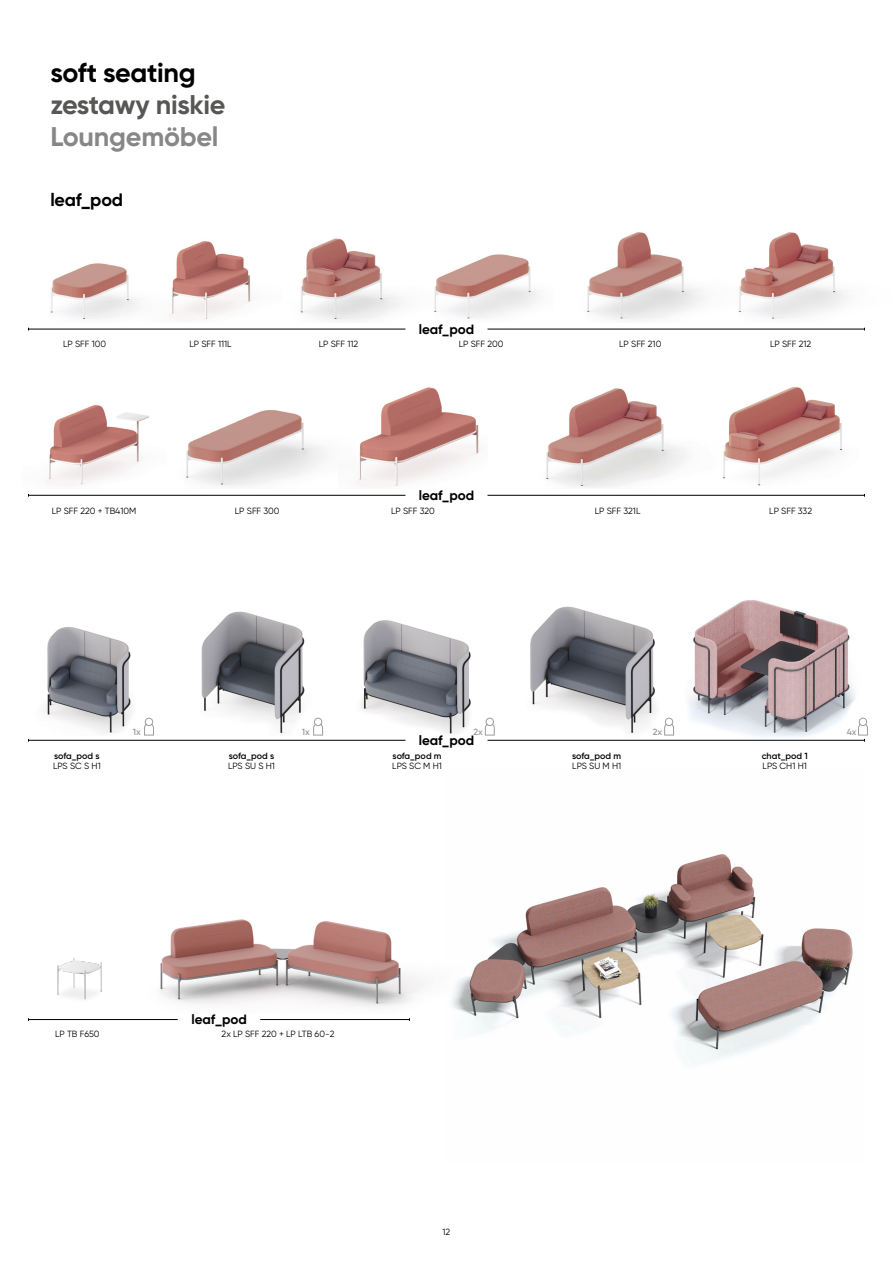
<style>
.page{position:relative;width:893px;height:1263px;background:#fff}
.page>*{position:absolute;margin:0;border:0;box-sizing:border-box;transform-origin:0 0}
.t1{font:700 27px "Gilroy";letter-spacing:-.015em;color:#575756}
.t2{font:700 27px "Gilroy";letter-spacing:-.015em;color:#000}
.t3{font:700 27px "Gilroy";letter-spacing:-.01em;color:#878787}
.t4{font:700 18px "Gilroy";letter-spacing:-.01em;color:#000}
.t5{font:700 13.5px "Gilroy";color:#000}
.t6{font:9px "Gilroy";color:#000}
.t7{font:600 9px "Gilroy";letter-spacing:-.005em;color:#000}
.t8{font:600 9px "Gilroy";color:#9d9d9c}
</style>
<div class="page">
<hr style="left:28px;top:740px;width:377px;height:1px;background:#000">
<hr style="left:28px;top:329px;width:377px;height:1px;background:#000">
<img style="left:50px;top:263px;width:68px;height:56px">
<img style="left:118px;top:238px;width:283px;height:83px">
<img style="left:757px;top:232px;width:90px;height:87px">
<img style="left:587px;top:232px;width:170px;height:88px">
<hr style="left:487px;top:329px;width:377px;height:1px;background:#000">
<hr style="left:487px;top:740px;width:377px;height:1px;background:#000">
<hr style="left:28px;top:1019px;width:150px;height:1px;background:#000">
<hr style="left:28px;top:495px;width:377px;height:1px;background:#000">
<hr style="left:487px;top:495px;width:377px;height:1px;background:#000">
<img style="left:722px;top:386px;width:121px;height:100px">
<img style="left:186px;top:410px;width:139px;height:76px">
<img style="left:354px;top:387px;width:126px;height:100px">
<img style="left:47px;top:404px;width:102px;height:82px">
<img style="left:434px;top:254px;width:104px;height:65px">
<img style="left:546px;top:388px;width:141px;height:100px">
<img style="left:160px;top:919px;width:264px;height:88px">
<img style="left:57px;top:958px;width:45px;height:42px">
<hr style="left:260px;top:1019px;width:149px;height:1px;background:#000">
<img style="left:452px;top:854px;width:401px;height:211px">
<img style="left:360px;top:620px;width:111px;height:114px">
<img style="left:519px;top:606px;width:144px;height:135px">
<img style="left:45px;top:627px;width:87px;height:106px">
<img style="left:201px;top:611px;width:104px;height:122px">
<img style="left:670px;top:600px;width:188px;height:141px">
<svg style="left:484px;top:717px;width:11px;height:19px"></svg>
<svg style="left:144px;top:717px;width:10px;height:19px"></svg>
<svg style="left:313px;top:717px;width:10px;height:19px"></svg>
<svg style="left:664px;top:717px;width:10px;height:19px"></svg>
<svg style="left:858px;top:717px;width:10px;height:25px"></svg>
<h1 class="t2" style="left:50px;top:55px;width:147px">soft seating</h1>
<h1 class="t1" style="left:50px;top:88px;width:177px">zestawy niskie</h1>
<h1 class="t3" style="left:50px;top:120px;width:170px">Loungemöbel</h1>
<h2 class="t4" style="left:50px;top:189px;width:74px">leaf_pod</h2>
<p class="t6" style="left:63px;top:339px;width:45px">LP SFF 100</p>
<h3 class="t5" style="left:419px;top:320px;width:57px">leaf_pod</h3>
<p class="t6" style="left:189px;top:339px;width:44px">LP SFF 111L</p>
<p class="t6" style="left:319px;top:339px;width:41px">LP SFF 112</p>
<p class="t6" style="left:459px;top:339px;width:46px">LP SFF 200</p>
<p class="t6" style="left:619px;top:339px;width:44px">LP SFF 210</p>
<p class="t6" style="left:770px;top:339px;width:43px">LP SFF 212</p>
<h3 class="t5" style="left:419px;top:487px;width:57px">leaf_pod</h3>
<p class="t6" style="left:52px;top:505px;width:86px">LP SFF 220 + TB410M</p>
<p class="t6" style="left:235px;top:505px;width:46px">LP SFF 300</p>
<p class="t6" style="left:391px;top:505px;width:45px">LP SFF 320</p>
<p class="t6" style="left:595px;top:505px;width:47px">LP SFF 321L</p>
<p class="t6" style="left:769px;top:505px;width:44px">LP SFF 332</p>
<p class="t7" style="left:54px;top:750px;width:47px">sofa_pod s</p>
<p class="t6" style="left:53px;top:761px;width:49px">LPS SC S H1</p>
<p class="t8" style="left:133px;top:726px;width:10px">1x</p>
<p class="t8" style="left:302px;top:726px;width:10px">1x</p>
<p class="t8" style="left:474px;top:726px;width:11px">2x</p>
<p class="t8" style="left:653px;top:726px;width:11px">2x</p>
<p class="t8" style="left:847px;top:726px;width:11px">4x</p>
<h3 class="t5" style="left:419px;top:732px;width:57px">leaf_pod</h3>
<p class="t7" style="left:229px;top:750px;width:47px">sofa_pod s</p>
<p class="t6" style="left:228px;top:761px;width:48px">LPS SU S H1</p>
<p class="t7" style="left:393px;top:750px;width:50px">sofa_pod m</p>
<p class="t6" style="left:392px;top:761px;width:51px">LPS SC M H1</p>
<p class="t7" style="left:572px;top:750px;width:50px">sofa_pod m</p>
<p class="t6" style="left:572px;top:761px;width:50px">LPS SU M H1</p>
<p class="t7" style="left:762px;top:750px;width:47px">chat_pod 1</p>
<p class="t6" style="left:763px;top:761px;width:46px">LPS CH1 H1</p>
<h3 class="t5" style="left:191px;top:1011px;width:57px">leaf_pod</h3>
<p class="t6" style="left:55px;top:1028px;width:46px">LP TB F650</p>
<p class="t6" style="left:222px;top:1028px;width:114px">2x LP SFF 220 + LP LTB 60-2</p>
<p class="t6" style="left:443px;top:1226px;width:9px">12</p>
</div>
